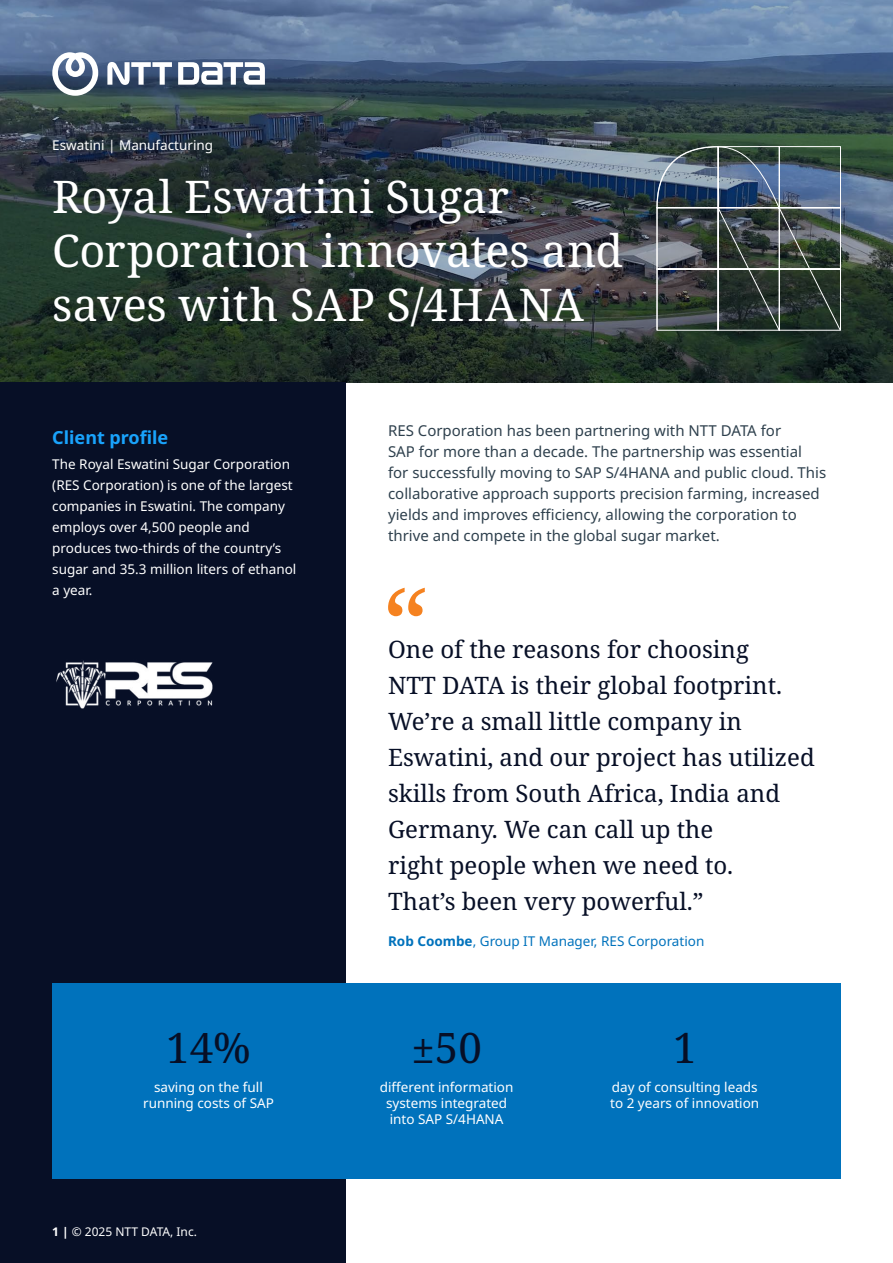
<style>
.page{position:relative;width:893px;height:1263px;background:#fff}
.page>*{position:absolute;margin:0;border:0;box-sizing:border-box;transform-origin:0 0}
.t1{font:45px/54px "Noto Serif";letter-spacing:-.005em;color:#fff}
.t2{font:42px "Noto Serif";color:#070f26}
.t3{font:24px/36px "Noto Serif";color:#070f26}
.t4{font:700 18px "Noto Sans";color:#19a3fc}
.t5{font:15px/21px "Noto Sans";color:#2e404d}
.t6{font:13.5px/21px "Noto Sans";color:#fff}
.t7{font:13.5px "Noto Sans";color:#0072bc}
.t8{font:12px "Noto Sans";color:#fff}
.s1{font-weight:700}
</style>
<div class="page">
<svg style="left:0;top:0;width:893px;height:383px;background:#384951"></svg>
<img style="left:656px;top:146px;width:185px;height:185px">
<div style="left:0;top:383px;width:346px;height:880px;background:#070f26"></div>
<svg style="left:52px;top:52px;width:46px;height:44px"></svg>
<svg style="left:178px;top:62px;width:87px;height:23px"></svg>
<svg style="left:107px;top:62px;width:65px;height:23px"></svg>
<svg style="left:388px;top:588px;width:37px;height:28px"></svg>
<div style="left:52px;top:983px;width:789px;height:196px;background:#0072bc"></div>
<img style="left:56px;top:660px;width:157px;height:49px">
<p class="t6" style="left:52px;top:135px;width:162px">Eswatini | Manufacturing</p>
<h1 class="t1" style="left:52px;top:171px;width:572px">Royal Eswatini Sugar<br>Corporation innovates and saves with SAP S/4HANA</h1>
<h3 class="t4" style="left:52px;top:427px;width:118px">Client profile</h3>
<p class="t6" style="left:52px;top:454px;width:246px">The Royal Eswatini Sugar Corporation (RES Corporation) is one of the largest companies in Eswatini. The company employs over 4,500 people and produces two-thirds of the country’s sugar and 35.3 million liters of ethanol a year.</p>
<h2 class="t2" style="left:166px;top:1018px;width:86px">14%</h2>
<p class="t6" style="left:143px;top:1079px;width:132px;line-height:16.2px;text-align:center">saving on the full running costs of SAP</p>
<p class="t8" style="left:52px;top:1225px;width:146px"><span class="s1">1 |</span> © 2025 NTT DATA, Inc.</p>
<p class="t5" style="left:388px;top:420px;width:440px">RES Corporation has been partnering with NTT DATA for<br>SAP for more than a decade. The partnership was essential<br>for successfully moving to SAP S/4HANA and public cloud. This collaborative approach supports precision farming, increased yields and improves efficiency, allowing the corporation to thrive and compete in the global sugar market.</p>
<p class="t3" style="left:388px;top:632px;width:428px">One of the reasons for choosing<br>NTT DATA is their global footprint.<br>We’re a small little company in<br>Eswatini, and our project has utilized skills from South Africa, India and<br>Germany. We can call up the<br>right people when we need to.<br>That’s been very powerful.”</p>
<p class="t7" style="left:388px;top:934px;width:318px"><span class="s1">Rob Coombe</span>, Group IT Manager, RES Corporation</p>
<h2 class="t2" style="left:411px;top:1018px;width:72px">±50</h2>
<p class="t6" style="left:380px;top:1079px;width:135px;line-height:16.2px;text-align:center">different information systems integrated into SAP S/4HANA</p>
<h2 class="t2" style="left:673px;top:1018px;width:25px">1</h2>
<p class="t6" style="left:610px;top:1079px;width:151px;line-height:16.2px">day of consulting leads to 2 years of innovation</p>
</div>
